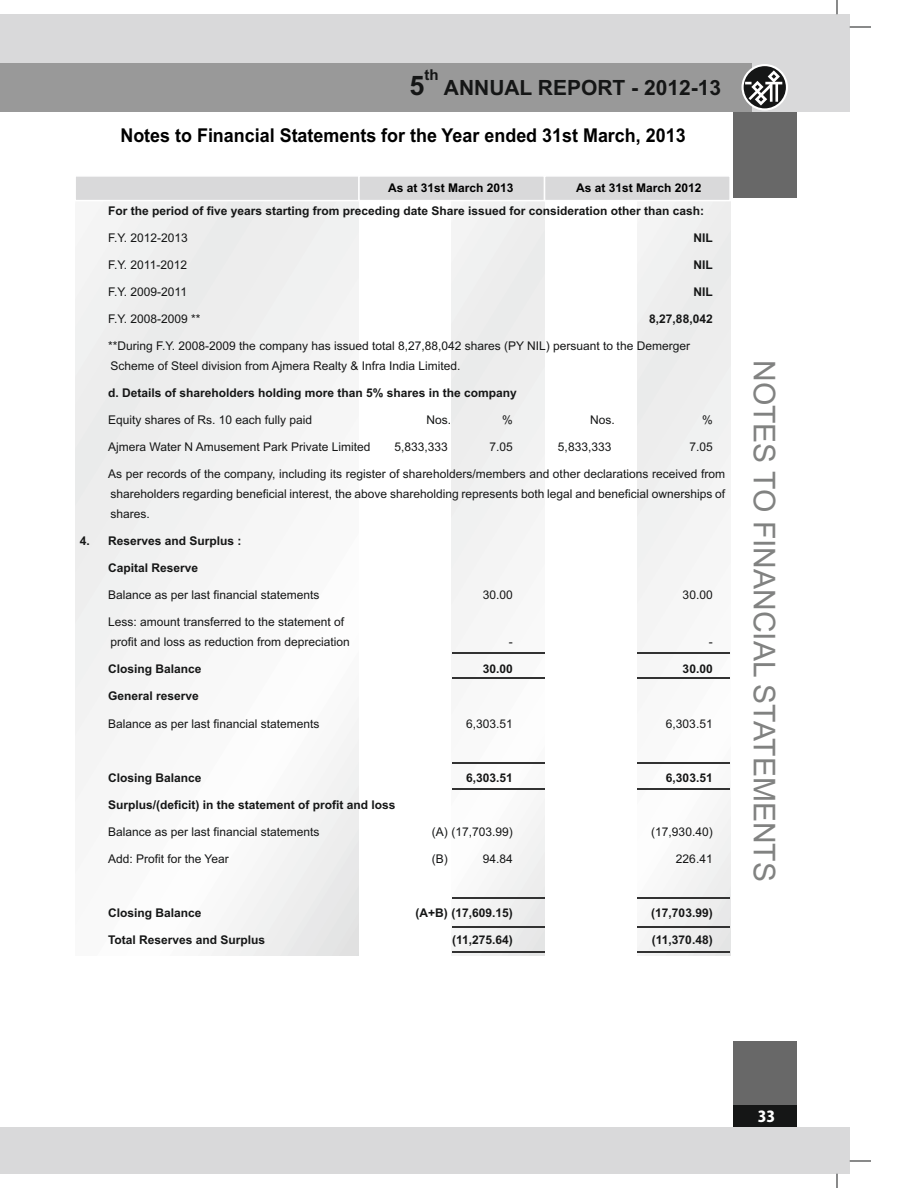
<style>
.page{position:relative;width:918px;height:1188px;background:#fff}
.page>*{position:absolute;margin:0;border:0;box-sizing:border-box;transform-origin:0 0}
.t1{font:30px "Arial";color:#818281}
.t2{font:700 21px "Arial";color:#151616}
.t3{font:700 19.05px "Arial";color:#000;scale:.94 1}
.t4{font:800 15px "Koz Go Pro";color:#fff}
.t5{font:700 15px "Arial";color:#151616}
.t6{font:12px/19.8px "Arial";color:#151616}
.t7{font:700 12px "Arial";color:#151616}
.t8{font:700 12px "Arial";color:#000}
.t9{font:700 11.85px "Arial";color:#000}
.s1{font-size:27px}
</style>
<div class="page">
<div style="left:0;top:1127px;width:850px;height:47px;background:#d9d9da"></div>
<div style="left:0;top:14px;width:850px;height:98px;background:#d9d9da"></div>
<div style="left:0;top:63px;width:752px;height:49px;background:#999"></div>
<svg style="left:837px;top:0;width:1px;height:14px"></svg>
<svg style="left:837px;top:1174px;width:1px;height:14px"></svg>
<svg style="left:850px;top:27px;width:21px;height:1px"></svg>
<svg style="left:850px;top:1161px;width:21px;height:1px"></svg>
<svg style="left:742px;top:64px;width:46px;height:47px"></svg>
<svg style="left:745px;top:70px;width:37px;height:36px"></svg>
<div style="left:733px;top:112px;width:64px;height:85px;background:#686868"></div>
<div style="left:733px;top:1042px;width:64px;height:85px;background:#686868"></div>
<div style="left:733px;top:1106px;width:64px;height:21px;background:#151616"></div>
<img style="left:637px;top:202px;width:93px;height:753px">
<img style="left:452px;top:202px;width:93px;height:753px">
<svg style="left:75px;top:176px;width:656px;height:26px;background:#ddddde"></svg>
<hr style="left:452px;top:652px;width:93px;height:1px;background:#323232">
<hr style="left:637px;top:652px;width:93px;height:1px;background:#323232">
<hr style="left:452px;top:763px;width:93px;height:1px;background:#323232">
<hr style="left:637px;top:763px;width:93px;height:1px;background:#323232">
<hr style="left:452px;top:927px;width:93px;height:1px;background:#323232">
<hr style="left:637px;top:927px;width:93px;height:1px;background:#323232">
<hr style="left:452px;top:898px;width:93px;height:1px;background:#323232">
<hr style="left:637px;top:898px;width:93px;height:1px;background:#323232">
<hr style="left:452px;top:678px;width:93px;height:1px;background:#323232">
<hr style="left:637px;top:678px;width:93px;height:1px;background:#323232">
<hr style="left:452px;top:789px;width:93px;height:1px;background:#323232">
<hr style="left:637px;top:789px;width:93px;height:1px;background:#323232">
<hr style="left:452px;top:952px;width:93px;height:1px;background:#323232">
<hr style="left:637px;top:952px;width:93px;height:1px;background:#323232">
<p class="t5" style="left:425px;top:69px;width:16px">th</p>
<h2 class="t2" style="left:410px;top:80px;width:313px"><span class="s1">5</span> ANNUAL REPORT - 2012-13</h2>
<h3 class="t3" style="left:120px;top:129px;width:603px">Notes to Financial Statements for the Year ended 31st March, 2013</h3>
<p class="t9" style="left:387px;top:183px;width:124px">As at 31st March 2005</p>
<p class="t8" style="left:388px;top:184px;width:127px">As at 31st March 2013</p>
<p class="t9" style="left:572px;top:183px;width:124px">As at 31st March 2004</p>
<p class="t8" style="left:576px;top:184px;width:127px">As at 31st March 2012</p>
<p class="t7" style="left:108px;top:206px;width:598px">For the period of five years starting from preceding date Share issued for consideration other than cash:</p>
<p class="t6" style="left:108px;top:229px;width:81px">F.Y. 2012-2013</p>
<p class="t7" style="left:693px;top:233px;width:21px">NIL</p>
<p class="t6" style="left:108px;top:256px;width:80px">F.Y. 2011-2012</p>
<p class="t7" style="left:693px;top:260px;width:21px">NIL</p>
<p class="t6" style="left:108px;top:283px;width:80px">F.Y. 2009-2011</p>
<p class="t7" style="left:693px;top:287px;width:21px">NIL</p>
<p class="t6" style="left:108px;top:310px;width:94px">F.Y. 2008-2009 **</p>
<p class="t7" style="left:649px;top:314px;width:65px">8,27,88,042</p>
<p class="t6" style="left:108px;top:337px;width:583px">**During F.Y. 2008-2009 the company has issued total 8,27,88,042 shares (PY NIL) persuant to the Demerger<br>Scheme of Steel division from Ajmera Realty &amp; Infra India Limited.</p>
<p class="t7" style="left:108px;top:388px;width:410px">d. Details of shareholders holding more than 5% shares in the company</p>
<p class="t6" style="left:108px;top:411px;width:206px">Equity shares of Rs. 10 each fully paid</p>
<p class="t6" style="left:427px;top:411px;width:26px">Nos.</p>
<p class="t6" style="left:502px;top:411px;width:12px">%</p>
<p class="t6" style="left:590px;top:411px;width:26px">Nos.</p>
<p class="t6" style="left:702px;top:411px;width:12px">%</p>
<p class="t6" style="left:108px;top:438px;width:264px">Ajmera Water N Amusement Park Private Limited</p>
<p class="t6" style="left:394px;top:438px;width:55px">5,833,333</p>
<p class="t6" style="left:490px;top:438px;width:25px">7.05</p>
<p class="t6" style="left:558px;top:438px;width:55px">5,833,333</p>
<p class="t6" style="left:689px;top:438px;width:25px">7.05</p>
<p class="t6" style="left:108px;top:465px;width:619px;text-align:justify">As per records of the company, including its register of shareholders/members and other declarations received from shareholders regarding beneficial interest, the above shareholding represents both legal and beneficial ownerships of shares.</p>
<p class="t7" style="left:80px;top:536px;width:163px">4. Reserves and Surplus :</p>
<p class="t7" style="left:108px;top:563px;width:92px">Capital Reserve</p>
<p class="t6" style="left:108px;top:586px;width:213px">Balance as per last financial statements</p>
<p class="t6" style="left:483px;top:586px;width:32px">30.00</p>
<p class="t6" style="left:683px;top:586px;width:32px">30.00</p>
<p class="t6" style="left:108px;top:613px;width:243px">Less: amount transferred to the statement of profit and loss as reduction from depreciation</p>
<p class="t6" style="left:509px;top:633px;width:5px">-</p>
<p class="t6" style="left:709px;top:633px;width:5px">-</p>
<p class="t7" style="left:108px;top:665px;width:95px">Closing Balance</p>
<p class="t7" style="left:483px;top:665px;width:32px">30.00</p>
<p class="t7" style="left:683px;top:665px;width:32px">30.00</p>
<p class="t7" style="left:108px;top:692px;width:92px">General reserve</p>
<p class="t6" style="left:108px;top:715px;width:213px">Balance as per last financial statements</p>
<p class="t6" style="left:466px;top:715px;width:48px">6,303.51</p>
<p class="t6" style="left:666px;top:715px;width:48px">6,303.51</p>
<p class="t7" style="left:108px;top:773px;width:95px">Closing Balance</p>
<p class="t7" style="left:466px;top:773px;width:48px">6,303.51</p>
<p class="t7" style="left:666px;top:773px;width:48px">6,303.51</p>
<p class="t7" style="left:108px;top:800px;width:289px">Surplus/(deficit) in the statement of profit and loss</p>
<p class="t6" style="left:108px;top:823px;width:213px">Balance as per last financial statements</p>
<p class="t6" style="left:432px;top:823px;width:83px">(A) (17,703.99)</p>
<p class="t6" style="left:651px;top:823px;width:63px">(17,930.40)</p>
<p class="t6" style="left:108px;top:850px;width:122px">Add: Profit for the Year</p>
<p class="t6" style="left:432px;top:850px;width:17px">(B)</p>
<p class="t6" style="left:483px;top:850px;width:32px">94.84</p>
<p class="t6" style="left:676px;top:850px;width:38px">226.41</p>
<p class="t7" style="left:108px;top:909px;width:95px">Closing Balance</p>
<p class="t7" style="left:416px;top:909px;width:99px">(A+B) (17,609.15)</p>
<p class="t7" style="left:651px;top:909px;width:63px">(17,703.99)</p>
<p class="t7" style="left:108px;top:936px;width:159px">Total Reserves and Surplus</p>
<p class="t7" style="left:452px;top:936px;width:62px">(11,275.64)</p>
<p class="t7" style="left:652px;top:936px;width:62px">(11,370.48)</p>
<h1 class="t1" style="left:776px;top:360px;width:523px;rotate:90deg">NOTES TO FINANCIAL STATEMENTS</h1>
<p class="t4" style="left:758px;top:1108px;width:19px">33</p>
</div>
